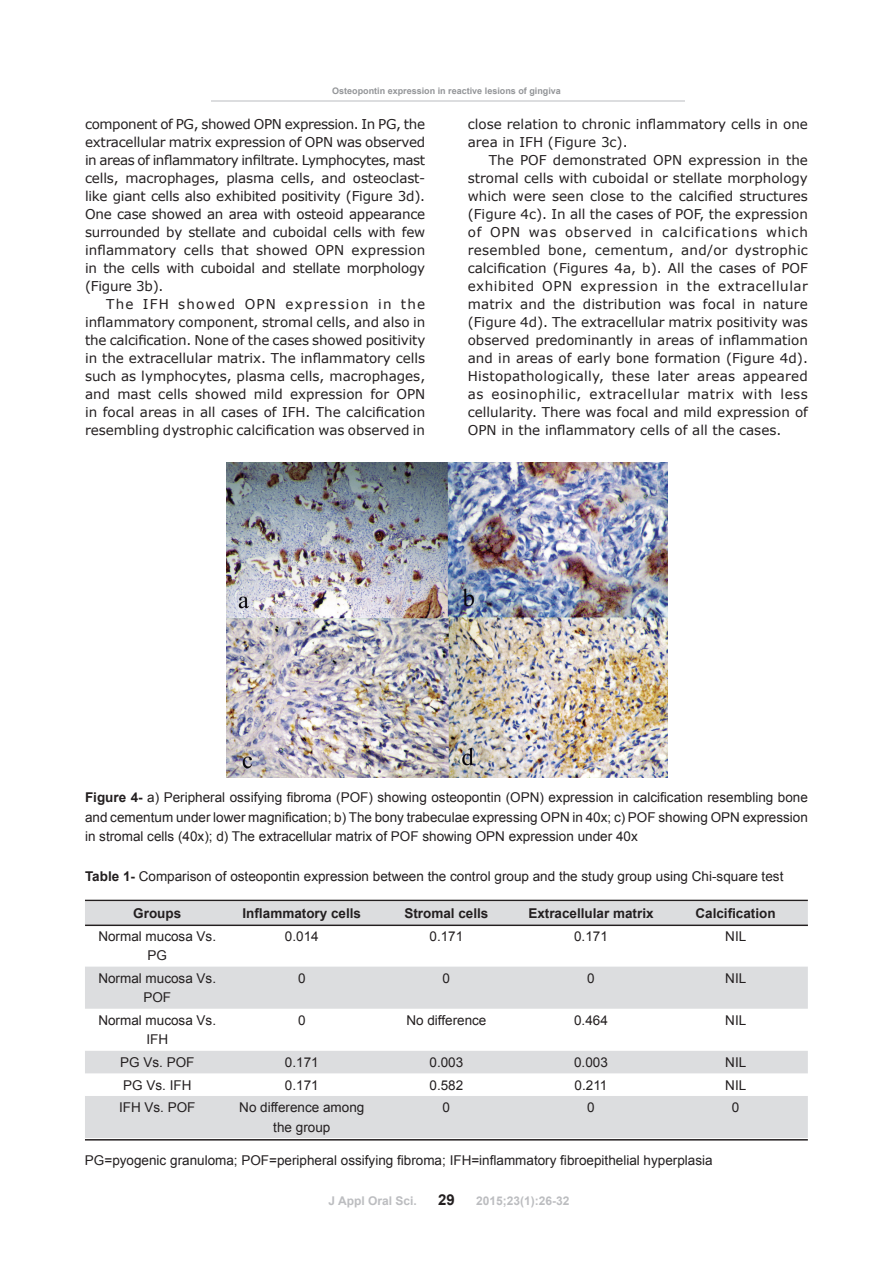
<style>
.page{position:relative;width:893px;height:1263px;background:#fff}
.page>*{position:absolute;margin:0;border:0;box-sizing:border-box;transform-origin:0 0}
.t1{font:700 15px "Arial";color:#231f20}
.t2{font:13.5px/18px "Verdana";color:#231f20;text-align:justify}
.t3{font:13.5px/19.5px "Arial";color:#231f20;text-align:center}
.t4{font:700 13.5px "Arial";color:#231f20}
.t5{font:700 12px "Arial";color:#bcbdc0}
.t6{font:700 9px "Arial";color:#939598}
.s1{font-weight:700}
</style>
<div class="page">
<hr style="left:211px;top:100px;width:473px;height:1px;background:#dcdddf">
<img style="left:226px;top:463px;width:441px;height:315px">
<svg style="left:85px;top:902px;width:723px;height:236px;fill:#dcdddf"></svg>
<hr style="left:85px;top:900px;width:723px;height:1px;background:#231f20">
<hr style="left:85px;top:924px;width:723px;height:2px;background:#231f20">
<hr style="left:85px;top:1139px;width:723px;height:1px;background:#231f20">
<p class="t6" style="left:332px;top:85px;width:230px">Osteopontin expression in reactive lesions of gingiva</p>
<p class="t2" style="left:85px;top:115px;width:342px">component of PG, showed OPN expression. In PG, the extracellular matrix expression of OPN was observed in areas of inflammatory infiltrate. Lymphocytes, mast cells, macrophages, plasma cells, and osteoclast&shy;like giant cells also exhibited positivity (Figure 3d).<br>One case showed an area with osteoid appearance surrounded by stellate and cuboidal cells with few inflammatory cells that showed OPN expression in the cells with cuboidal and stellate morphology (Figure 3b).</p>
<p class="t2" style="left:85px;top:295px;width:342px;text-indent:21px">The IFH showed OPN expression in the inflammatory component, stromal cells, and also in the calcification. None of the cases showed positivity in the extracellular matrix. The inflammatory cells such as lymphocytes, plasma cells, macrophages, and mast cells showed mild expression for OPN in focal areas in all cases of IFH. The calcification resembling dystrophic calcification was observed in</p>
<p class="t2" style="left:468px;top:115px;width:342px">close relation to chronic inflammatory cells in one area in IFH (Figure 3c).</p>
<p class="t2" style="left:468px;top:151px;width:342px;text-indent:21px">The POF demonstrated OPN expression in the stromal cells with cuboidal or stellate morphology which were seen close to the calcified structures (Figure 4c). In all the cases of POF, the expression of OPN was observed in calcifications which resembled bone, cementum, and/or dystrophic calcification (Figures 4a, b). All the cases of POF exhibited OPN expression in the extracellular matrix and the distribution was focal in nature (Figure 4d). The extracellular matrix positivity was observed predominantly in areas of inflammation and in areas of early bone formation (Figure 4d).<br>Histopathologically, these later areas appeared as eosinophilic, extracellular matrix with less cellularity. There was focal and mild expression of OPN in the inflammatory cells of all the cases.</p>
<p class="t3" style="left:85px;top:788px;width:724px;text-align:justify"><span class="s1">Figure 4-</span> a) Peripheral ossifying fibroma (POF) showing osteopontin (OPN) expression in calcification resembling bone and cementum under lower magnification; b) The bony trabeculae expressing OPN in 40x; c) POF showing OPN expression in stromal cells (40x); d) The extracellular matrix of POF showing OPN expression under 40x</p>
<p class="t3" style="left:85px;top:866px;width:700px"><span class="s1">Table 1-</span> Comparison of osteopontin expression between the control group and the study group using Chi-square test</p>
<p class="t4" style="left:133px;top:904px;width:50px">Groups</p>
<p class="t4" style="left:243px;top:904px;width:120px">Inflammatory cells</p>
<p class="t4" style="left:404px;top:904px;width:86px">Stromal cells</p>
<p class="t4" style="left:528px;top:904px;width:127px">Extracellular matrix</p>
<p class="t4" style="left:695px;top:904px;width:82px">Calcification</p>
<p class="t3" style="left:98px;top:926px;width:119px">Normal mucosa Vs.<br>PG</p>
<p class="t3" style="left:285px;top:926px;width:35px">0.014</p>
<p class="t3" style="left:430px;top:926px;width:35px">0.171</p>
<p class="t3" style="left:574px;top:926px;width:35px">0.171</p>
<p class="t3" style="left:725px;top:926px;width:23px">NIL</p>
<p class="t3" style="left:98px;top:968px;width:119px">Normal mucosa Vs.<br>POF</p>
<p class="t3" style="left:298px;top:968px;width:9px">0</p>
<p class="t3" style="left:443px;top:968px;width:9px">0</p>
<p class="t3" style="left:587px;top:968px;width:9px">0</p>
<p class="t3" style="left:725px;top:968px;width:23px">NIL</p>
<p class="t3" style="left:98px;top:1010px;width:119px">Normal mucosa Vs.<br>IFH</p>
<p class="t3" style="left:298px;top:1010px;width:9px">0</p>
<p class="t3" style="left:406px;top:1010px;width:82px">No difference</p>
<p class="t3" style="left:574px;top:1010px;width:35px">0.464</p>
<p class="t3" style="left:725px;top:1010px;width:23px">NIL</p>
<p class="t3" style="left:120px;top:1053px;width:76px">PG Vs. POF</p>
<p class="t3" style="left:285px;top:1053px;width:35px">0.171</p>
<p class="t3" style="left:430px;top:1053px;width:35px">0.003</p>
<p class="t3" style="left:574px;top:1053px;width:35px">0.003</p>
<p class="t3" style="left:725px;top:1053px;width:23px">NIL</p>
<p class="t3" style="left:123px;top:1075px;width:70px">PG Vs. IFH</p>
<p class="t3" style="left:285px;top:1075px;width:35px">0.171</p>
<p class="t3" style="left:429px;top:1075px;width:35px">0.582</p>
<p class="t3" style="left:575px;top:1075px;width:34px">0.211</p>
<p class="t3" style="left:725px;top:1075px;width:23px">NIL</p>
<p class="t3" style="left:119px;top:1098px;width:78px">IFH Vs. POF</p>
<p class="t3" style="left:239px;top:1098px;width:127px">No difference among the group</p>
<p class="t3" style="left:443px;top:1098px;width:9px">0</p>
<p class="t3" style="left:587px;top:1098px;width:9px">0</p>
<p class="t3" style="left:732px;top:1098px;width:9px">0</p>
<p class="t3" style="left:85px;top:1151px;width:629px">PG=pyogenic granuloma; POF=peripheral ossifying fibroma; IFH=inflammatory fibroepithelial hyperplasia</p>
<p class="t5" style="left:328px;top:1193px;width:90px">J Appl Oral Sci.</p>
<p class="t1" style="left:438px;top:1190px;width:18px">29</p>
<p class="t5" style="left:476px;top:1193px;width:95px">2015;23(1):26-32</p>
</div>
